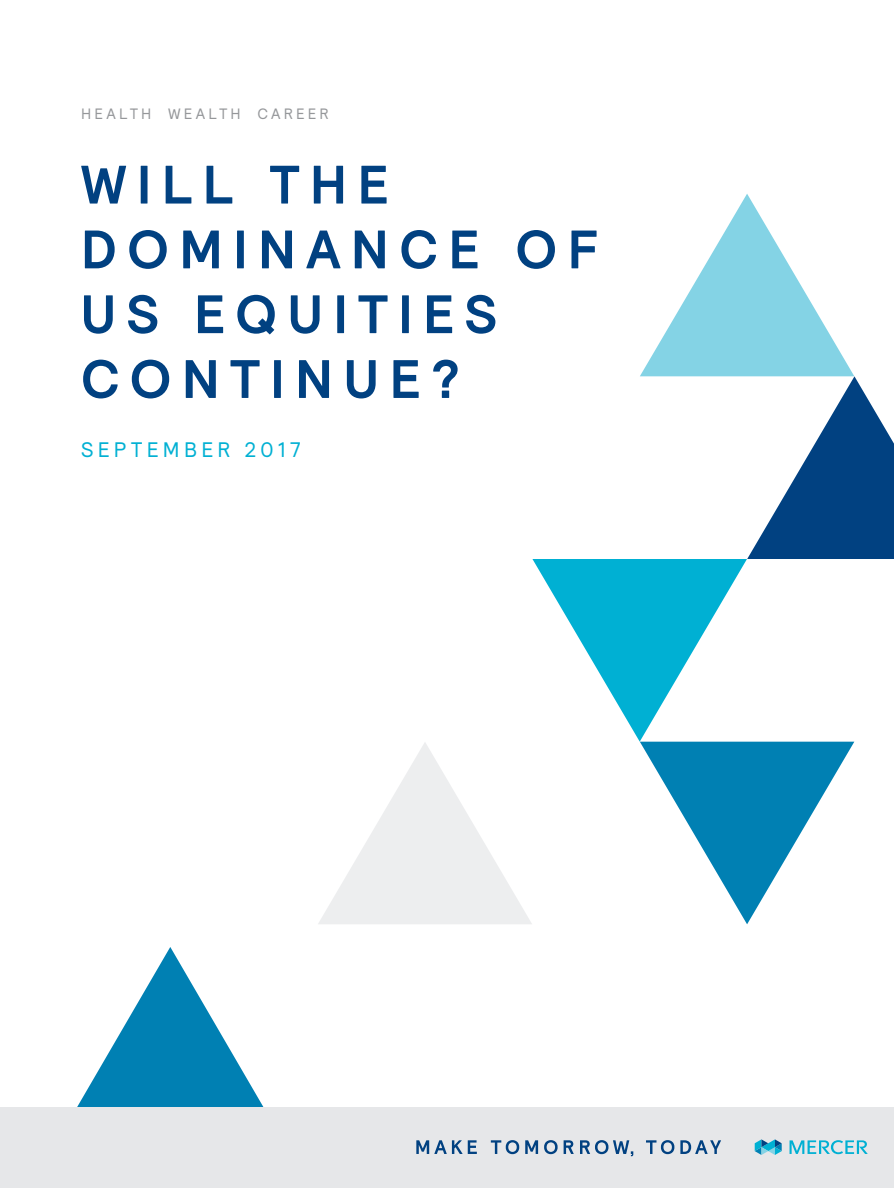
<style>
.page{position:relative;width:894px;height:1188px;background:#fff}
.page>*{position:absolute;margin:0;border:0;box-sizing:border-box;transform-origin:0 0}
.Cover_headline{font:700 54px/64.8px "Relative";letter-spacing:.2em;color:#014181}
.Cover_subhead{font:21px "Relative";letter-spacing:.185em;color:#00b0d3}
.HEALTH_WEALTH_CAREER{font:15px "Relative";letter-spacing:.21em;color:#95979a}
</style>
<div class="page">
<svg style="left:77px;top:947px;width:187px;height:160px"></svg>
<div style="left:0;top:1107px;width:893px;height:81px;background:#e6e7e9"></div>
<svg style="left:754px;top:1139px;width:27px;height:16px"></svg>
<svg style="left:789px;top:1140px;width:78px;height:14px"></svg>
<svg style="left:416px;top:1140px;width:60px;height:14px"></svg>
<svg style="left:490px;top:1140px;width:29px;height:14px"></svg>
<svg style="left:525px;top:1140px;width:13px;height:14px"></svg>
<svg style="left:544px;top:1140px;width:13px;height:14px"></svg>
<svg style="left:563px;top:1140px;width:10px;height:14px"></svg>
<svg style="left:580px;top:1140px;width:53px;height:16px"></svg>
<svg style="left:646px;top:1140px;width:28px;height:14px"></svg>
<svg style="left:680px;top:1140px;width:40px;height:14px"></svg>
<svg style="left:318px;top:194px;width:575px;height:731px"></svg>
<p class="HEALTH_WEALTH_CAREER" style="left:81px;top:104px;width:249px">HEALTH WEALTH CAREER</p>
<p class="Cover_headline" style="left:81px;top:152px;width:519px">WILL THE<br>DOMINANCE OF<br>US EQUITIES<br>CONTINUE?</p>
<p class="Cover_subhead" style="left:81px;top:436px;width:221px">SEPTEMBER 2017</p>
</div>
